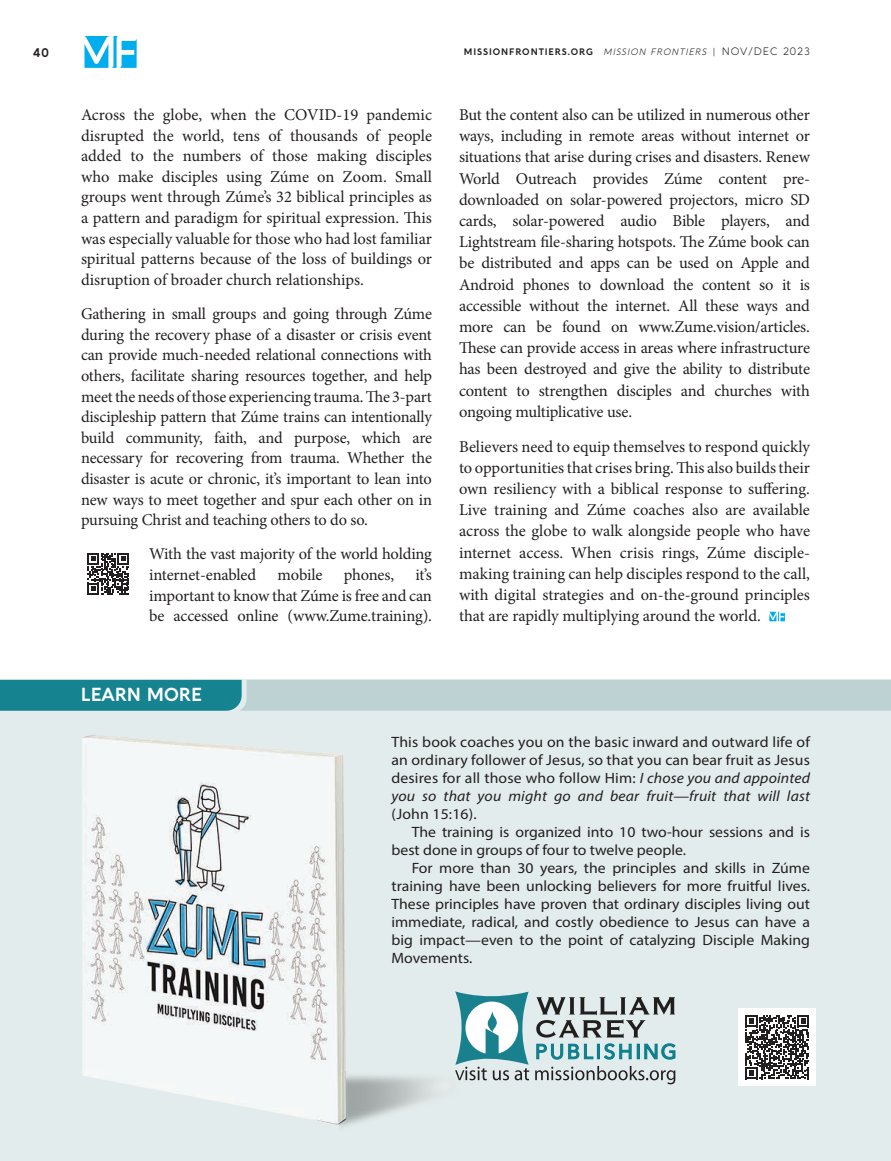
<style>
.page{position:relative;width:891px;height:1161px;background:#fff}
.page>*{position:absolute;margin:0;border:0;box-sizing:border-box;transform-origin:0 0}
.t1{font:700 18px "Aquawax Pro";color:#fff}
.t2{font:16.5px/21.1px "Minion Pro";letter-spacing:-.01em;color:#231f20;text-align:justify}
.t3{font:15px/18px "Myriad Pro";color:#231f20;text-align:justify;scale:1.05 1}
.t4{font:700 12px "Aquawax Pro";color:#231f20}
.t5{font:700 9px "Aquawax Pro";letter-spacing:.1em;color:#231f20}
.s1{font-weight:300;font-style:italic}
.s2{font-weight:300}
.s3{font-weight:300;font-size:10.5px}
.s4{font-style:italic}
</style>
<div class="page">
<svg style="left:84px;top:36px;width:53px;height:32px"></svg>
<svg style="left:88px;top:553px;width:41px;height:41px"></svg>
<svg style="left:769px;top:612px;width:16px;height:9px"></svg>
<div style="left:0;top:680px;width:891px;height:481px;background:#e3ecec"></div>
<img style="left:82px;top:735px;width:385px;height:392px">
<svg style="left:0;top:680px;width:891px;height:31px;background:#90bdc1"></svg>
<svg style="left:536px;top:997px;width:139px;height:41px"></svg>
<svg style="left:536px;top:1044px;width:95px;height:15px"></svg>
<svg style="left:637px;top:1044px;width:38px;height:15px"></svg>
<svg style="left:455px;top:991px;width:74px;height:89px"></svg>
<svg style="left:535px;top:1066px;width:140px;height:18px"></svg>
<div style="left:738px;top:1008px;width:78px;height:78px;background:#fff"></div>
<svg style="left:745px;top:1015px;width:64px;height:64px"></svg>
<p class="t4" style="left:33px;top:44px;width:17px">40</p>
<p class="t5" style="left:464px;top:45px;width:348px">MISSIONFRONTIERS.ORG <span class="s1">MISSION FRONTIERS</span> <span class="s2">|</span> <span class="s3">NOV/DEC 2023</span></p>
<p class="t2" style="left:81px;top:104px;width:353px;line-height:20.7px">Across the globe, when the COVID-19 pandemic disrupted the world, tens of thousands of people added to the numbers of those making disciples who make disciples using Zúme on Zoom. Small groups went through Zúme’s 32 biblical principles as a pattern and paradigm for spiritual expression. This was especially valuable for those who had lost familiar spiritual patterns because of the loss of buildings or disruption of broader church relationships.</p>
<p class="t2" style="left:81px;top:304px;width:353px;line-height:20.7px">Gathering in small groups and going through Zúme during the recovery phase of a disaster or crisis event can provide much-needed relational connections with others, facilitate sharing resources together, and help meet the needs of those experiencing trauma. The 3-part discipleship pattern that Zúme trains can intentionally build community, faith, and purpose, which are necessary for recovering from trauma. Whether the disaster is acute or chronic, it’s important to lean into new ways to meet together and spur each other on in pursuing Christ and teaching others to do so.</p>
<p class="t2" style="left:149px;top:544px;width:285px;line-height:20.7px">With the vast majority of the world holding internet-enabled</p>
<p class="t2" style="left:278px;top:564px;width:46px">mobile</p>
<p class="t2" style="left:344px;top:564px;width:52px">phones,</p>
<p class="t2" style="left:149px;top:565px;width:284px;line-height:20.7px;text-indent:266px">it’s important to know that Zúme is free and can be accessed online (www.Zume.training).</p>
<p class="t1" style="left:81px;top:681px;width:123px">LEARN MORE</p>
<p class="t2" style="left:459px;top:104px;width:353px">But the content also can be utilized in numerous other ways, including in remote areas without internet or situations that arise during crises and disasters. Renew World Outreach provides Zúme content pre&shy;downloaded on solar-powered projectors, micro SD cards, solar-powered audio Bible players, and Lightstream file-sharing hotspots. The Zúme book can be distributed and apps can be used on Apple and Android phones to download the content so it is accessible without the internet. All these ways and more can be found on www.Zume.vision/articles.<br>These can provide access in areas where infrastructure has been destroyed and give the ability to distribute content to strengthen disciples and churches with ongoing multiplicative use.</p>
<p class="t2" style="left:459px;top:436px;width:353px">Believers need to equip themselves to respond quickly to opportunities that crises bring. This also builds their own resiliency with a biblical response to suffering.<br>Live training and Zúme coaches also are available across the globe to walk alongside people who have internet access. When crisis rings, Zúme disciple&shy;making training can help disciples respond to the call, with digital strategies and on-the-ground principles that are rapidly multiplying around the world.</p>
<p class="t3" style="left:392px;top:733px;width:400px">This book coaches you on the basic inward and outward life of an ordinary follower of Jesus, so that you can bear fruit as Jesus desires for all those who follow Him: <span class="s4">I chose you and appointed you so that you might go and bear fruit—fruit that will last</span></p>
<p class="t3" style="left:392px;top:805px;width:83px">(John 15:16).</p>
<p class="t3" style="left:412px;top:823px;width:381px">The training is organized into 10 two-hour sessions and is</p>
<p class="t3" style="left:392px;top:841px;width:282px">best done in groups of four to twelve people.</p>
<p class="t3" style="left:412px;top:859px;width:381px">For more than 30 years, the principles and skills in Zúme</p>
<p class="t3" style="left:392px;top:877px;width:400px">training have been unlocking believers for more fruitful lives.</p>
<p class="t3" style="left:392px;top:895px;width:400px">These principles have proven that ordinary disciples living out</p>
<p class="t3" style="left:392px;top:913px;width:400px">immediate, radical, and costly obedience to Jesus can have a</p>
<p class="t3" style="left:392px;top:931px;width:400px">big impact—even to the point of catalyzing Disciple Making</p>
<p class="t3" style="left:392px;top:949px;width:78px">Movements.</p>
</div>
